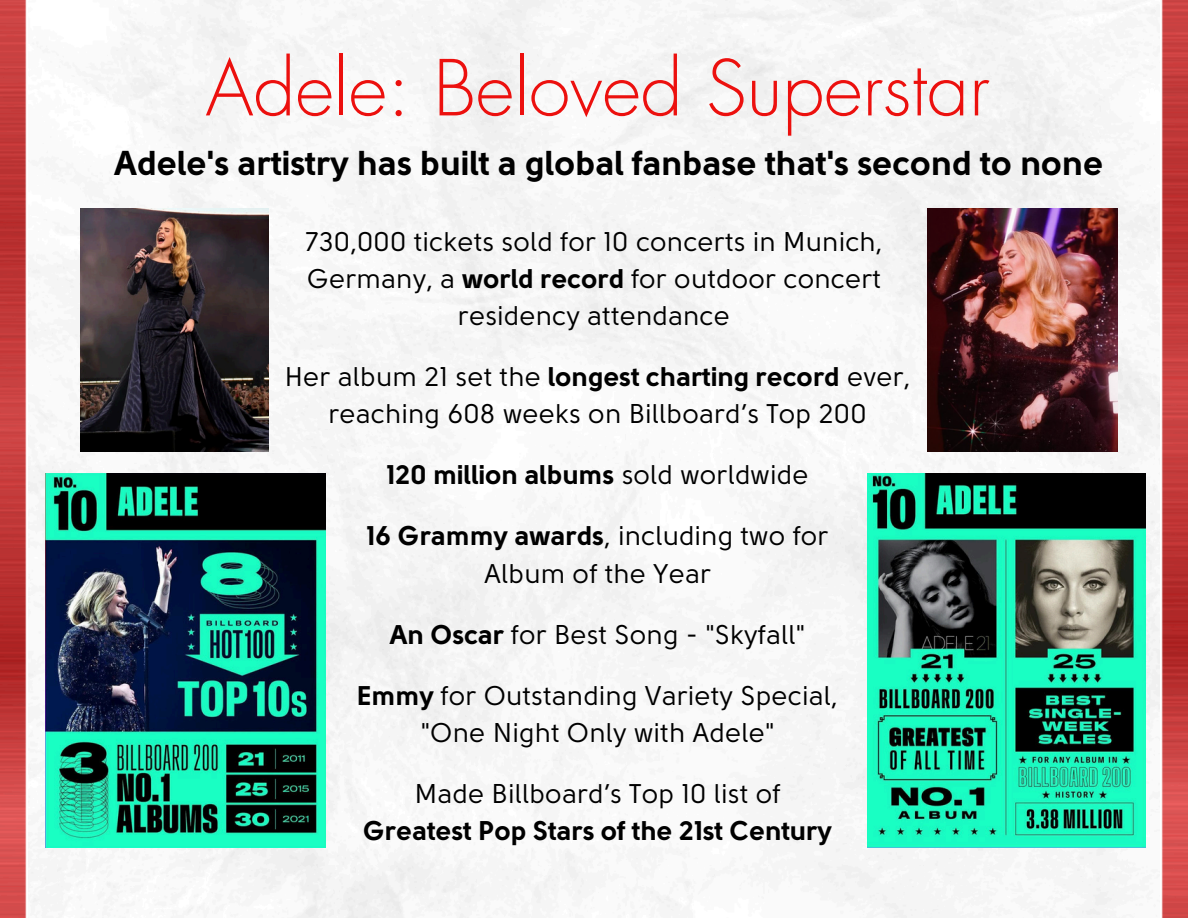
<style>
.page{position:relative;width:1188px;height:918px;background:#fff}
.page>*{position:absolute;margin:0;border:0;box-sizing:border-box;transform-origin:0 0}
.t1{font:300 75px "Futura LT Pro";color:#ec100e}
.t2{font:700 34.5px "Solomon Sans";color:#000}
.t3{font:27px/37.2px "Solomon Sans";color:#000;text-align:center}
.t4{font:700 27px/37.2px "Solomon Sans";color:#000;text-align:center}
.s1{font-weight:700}
.s2{font-weight:400}
</style>
<div class="page">
<img style="left:0;top:0;width:1188px;height:918px">
<div style="left:29px;top:0;width:1130px;height:918px;background:#f5f5f5"></div>
<img style="left:46px;top:474px;width:280px;height:373px">
<img style="left:868px;top:474px;width:278px;height:373px">
<img style="left:80px;top:208px;width:188px;height:243px">
<img style="left:927px;top:208px;width:190px;height:243px">
<p class="t1" style="left:206px;top:54px;width:786px">Adele: Beloved Superstar</p>
<h2 class="t2" style="left:115px;top:147px;width:990px">Adele's artistry has built a global fanbase that's second to none</h2>
<h1 class="t3" style="left:305px;top:224px;width:579px">730,000 tickets sold for 10 concerts in Munich,<br>Germany, a <span class="s1">world record</span> for outdoor concert residency attendance</h1>
<p class="t3" style="left:285px;top:360px;width:627px">Her album 21 set the <span class="s1">longest charting record</span> ever, reaching 608 weeks on Billboard’s Top 200</p>
<p class="t4" style="left:387px;top:458px;width:423px">120 million albums <span class="s2">sold worldwide</span></p>
<p class="t3" style="left:367px;top:519px;width:464px"><span class="s1">16 Grammy awards</span>, including two for<br>Album of the Year</p>
<p class="t3" style="left:390px;top:617px;width:416px"><span class="s1">An Oscar</span> for Best Song - "Skyfall"</p>
<p class="t3" style="left:358px;top:678px;width:482px"><span class="s1">Emmy</span> for Outstanding Variety Special, "One Night Only with Adele"</p>
<p class="t4" style="left:363px;top:776px;width:470px"><span class="s2">Made Billboard’s Top 10 list of<br></span>Greatest Pop Stars of the 21st Century</p>
</div>
